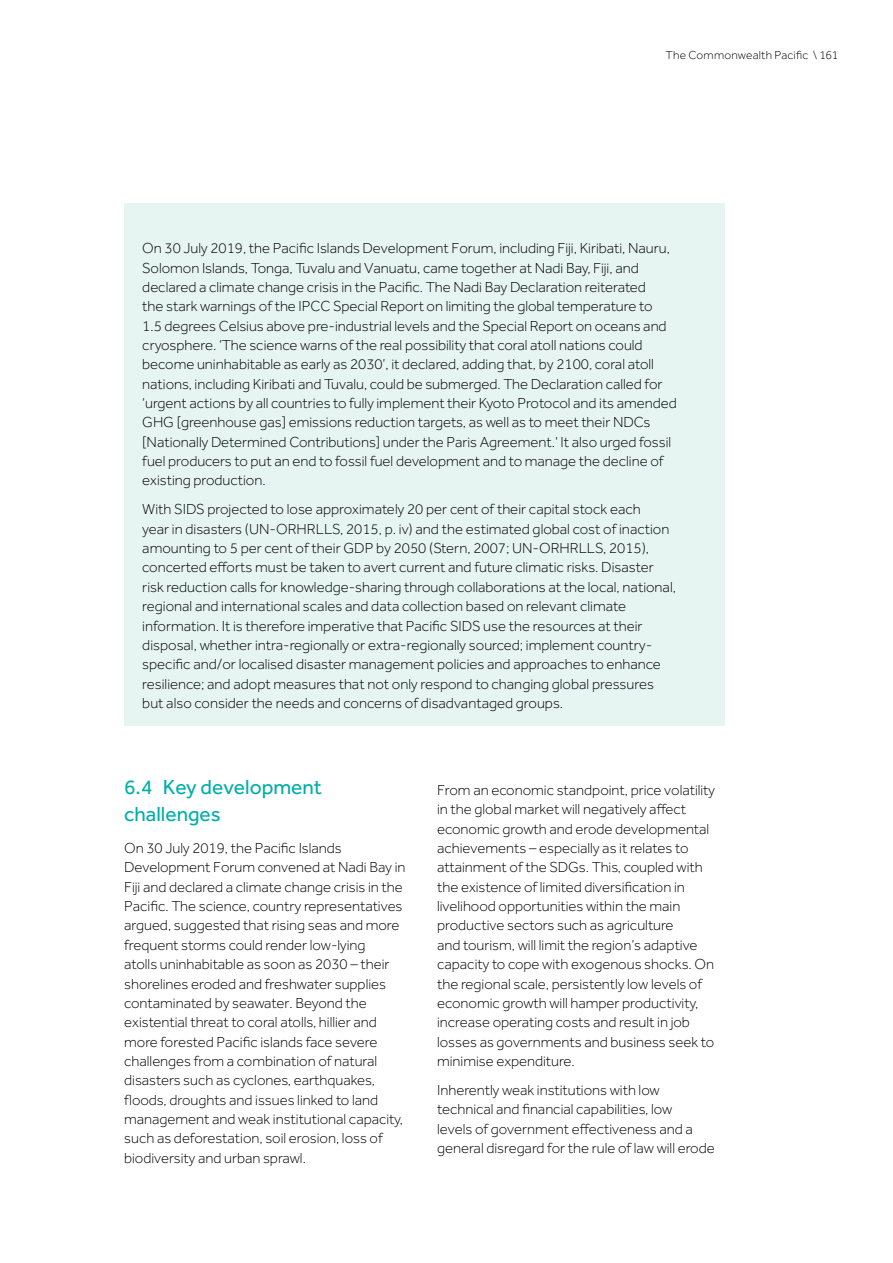
<style>
.page{position:relative;width:893px;height:1263px;background:#fff}
.page>*{position:absolute;margin:0;border:0;box-sizing:border-box;transform-origin:0 0}
._2{font:21px/27px "Effra";color:#00aea9}
.T1{font:300 15px/19.4px "Effra";color:#000}
.t1{font:300 12px "Effra";letter-spacing:.015em;color:#000}
</style>
<div class="page">
<div style="left:124px;top:204px;width:601px;height:522px;background:#e6f4f2"></div>
<p class="t1" style="left:666px;top:48px;width:174px">The Commonwealth Pacific \ 161</p>
<p class="T1" style="left:142px;top:238px;width:536px">On 30 July 2019, the Pacific Islands Development Forum, including Fiji, Kiribati, Nauru, Solomon Islands, Tonga, Tuvalu and Vanuatu, came together at Nadi Bay, Fiji, and declared a climate change crisis in the Pacific. The Nadi Bay Declaration reiterated<br>the stark warnings of the IPCC Special Report on limiting the global temperature to<br>1.5 degrees Celsius above pre-industrial levels and the Special Report on oceans and cryosphere. ‘The science warns of the real possibility that coral atoll nations could become uninhabitable as early as 2030’, it declared, adding that, by 2100, coral atoll nations, including Kiribati and Tuvalu, could be submerged. The Declaration called for ‘urgent actions by all countries to fully implement their Kyoto Protocol and its amended GHG [greenhouse gas] emissions reduction targets, as well as to meet their NDCs [Nationally Determined Contributions] under the Paris Agreement.’ It also urged fossil fuel producers to put an end to fossil fuel development and to manage the decline of existing production.</p>
<p class="T1" style="left:142px;top:500px;width:535px">With SIDS projected to lose approximately 20 per cent of their capital stock each<br>year in disasters (UN-ORHRLLS, 2015, p. iv) and the estimated global cost of inaction amounting to 5 per cent of their GDP by 2050 (Stern, 2007; UN-ORHRLLS, 2015), concerted efforts must be taken to avert current and future climatic risks. Disaster risk reduction calls for knowledge-sharing through collaborations at the local, national, regional and international scales and data collection based on relevant climate information. It is therefore imperative that Pacific SIDS use the resources at their disposal, whether intra-regionally or extra-regionally sourced; implement country&shy;specific and/or localised disaster management policies and approaches to enhance resilience; and adopt measures that not only respond to changing global pressures but also consider the needs and concerns of disadvantaged groups.</p>
<p class="_2" style="left:124px;top:773px;width:199px">6.4 Key development challenges</p>
<p class="T1" style="left:124px;top:838px;width:283px">On 30 July 2019, the Pacific Islands Development Forum convened at Nadi Bay in Fiji and declared a climate change crisis in the Pacific. The science, country representatives argued, suggested that rising seas and more frequent storms could render low-lying<br>atolls uninhabitable as soon as 2030 – their shorelines eroded and freshwater supplies contaminated by seawater. Beyond the existential threat to coral atolls, hillier and more forested Pacific islands face severe challenges from a combination of natural disasters such as cyclones, earthquakes, floods, droughts and issues linked to land management and weak institutional capacity, such as deforestation, soil erosion, loss of biodiversity and urban sprawl.</p>
<p class="T1" style="left:437px;top:780px;width:280px">From an economic standpoint, price volatility in the global market will negatively affect economic growth and erode developmental achievements – especially as it relates to attainment of the SDGs. This, coupled with the existence of limited diversification in livelihood opportunities within the main productive sectors such as agriculture<br>and tourism, will limit the region’s adaptive capacity to cope with exogenous shocks. On the regional scale, persistently low levels of economic growth will hamper productivity, increase operating costs and result in job losses as governments and business seek to minimise expenditure.</p>
<p class="T1" style="left:437px;top:1080px;width:279px">Inherently weak institutions with low technical and financial capabilities, low<br>levels of government effectiveness and a general disregard for the rule of law will erode</p>
</div>
